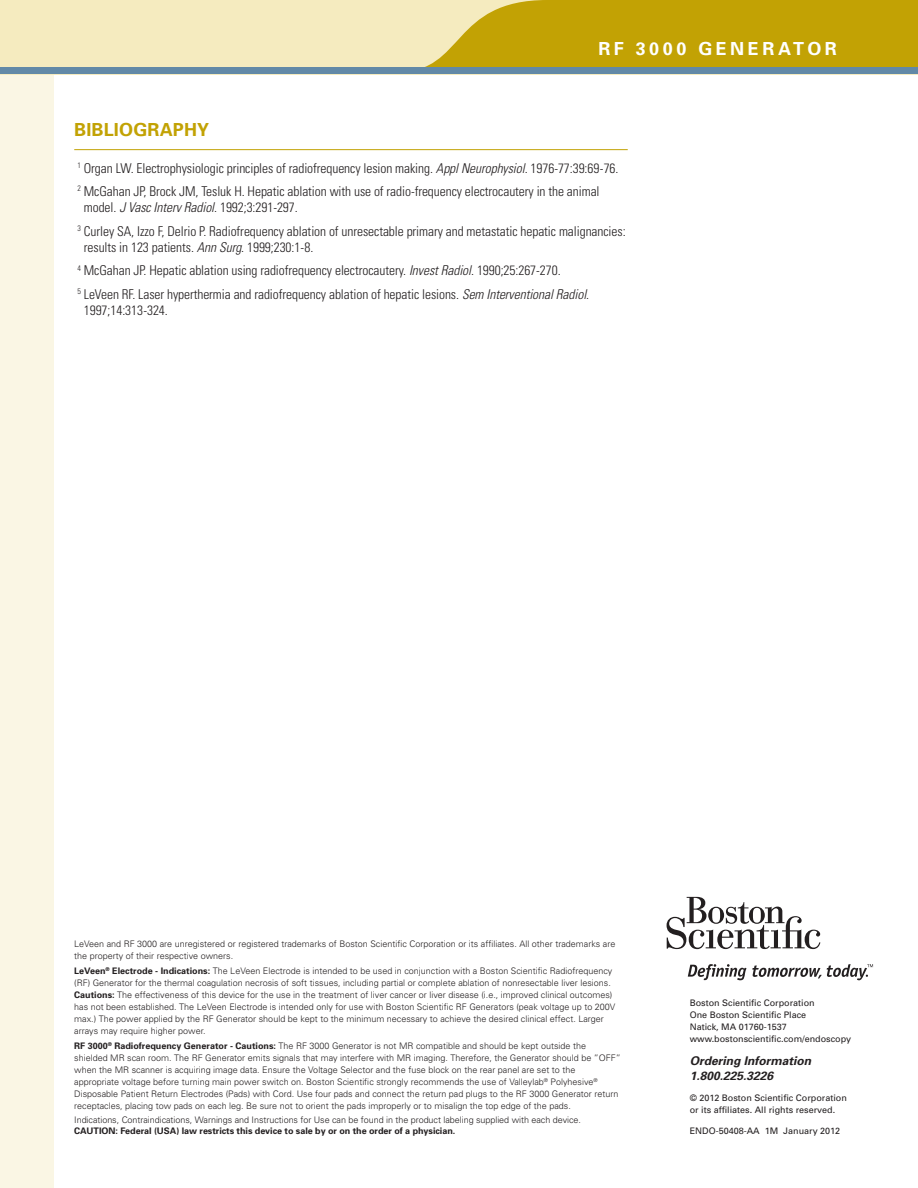
<style>
.page{position:relative;width:918px;height:1188px;background:#fff}
.page>*{position:absolute;margin:0;border:0;box-sizing:border-box;transform-origin:0 0}
.t1{font:700 18px "Univers";letter-spacing:.195em;color:#fff}
.t2{font:700 18px "Univers";letter-spacing:.01em;color:#c2a204}
.t3{font:300 condensed 13.5px/23.2px "Univers";letter-spacing:-.005em;color:#231f20}
.t4{font:italic 700 12px/15px "Univers";color:#231f20}
.t5{font:300 9px/12px "Univers";color:#231f20}
.t6{font:9px/12px "Univers";color:#231f20}
.t7{font:700 9px "Univers";letter-spacing:-.005em;color:#231f20}
.s1{font-style:italic}
.s2{font-weight:700}
</style>
<div class="page">
<div style="left:0;top:0;width:54px;height:1188px;background:#faf6e4"></div>
<svg style="left:0;top:0;width:918px;height:68px;fill:#f5ebbf"></svg>
<div style="left:0;top:68px;width:918px;height:6px;background:#6289a7"></div>
<hr style="left:74px;top:149px;width:554px;height:1px;background:#c2a204">
<svg style="left:688px;top:964px;width:185px;height:16px"></svg>
<svg style="left:667px;top:897px;width:153px;height:52px"></svg>
<h1 class="t1" style="left:598px;top:38px;width:14px">RF</h1>
<h1 class="t1" style="left:636px;top:38px;width:203px">3000 Generator</h1>
<h1 class="t2" style="left:74px;top:119px;width:137px">Bi bliog raphy</h1>
<h2 class="t3" style="left:77px;top:156px;width:543px"><sup>1</sup> Organ LW. Electrophysiologic principles of radiofrequency lesion making. <span class="s1">Appl Neurophysiol</span>. 1976-77:39:69-76.<br><sup>2</sup> McGahan JP, Brock JM, Tesluk H. Hepatic ablation with use of radio-frequency electrocautery in the animal</h2>
<h2 class="t3" style="left:77px;top:196px;width:550px;text-indent:6px">model. <span class="s1">J Vasc Interv Radiol</span>. 1992;3:291-297.<br><sup>3</sup> Curley SA, Izzo F, Delrio P. Radiofrequency ablation of unresectable primary and metastatic hepatic malignancies:</h2>
<p class="t3" style="left:77px;top:236px;width:513px;text-indent:6px">results in 123 patients. <span class="s1">Ann Surg</span>. 1999;230:1-8.<br><sup>4</sup> McGahan JP. Hepatic ablation using radiofrequency electrocautery. <span class="s1">Invest Radiol</span>. 1990;25:267-270.<br><sup>5</sup> LeVeen RF. Laser hyperthermia and radiofrequency ablation of hepatic lesions. <span class="s1">Sem Interventional Radiol</span>.</p>
<h2 class="t3" style="left:84px;top:299px;width:86px">1997;14:313-324.</h2>
<p class="t5" style="left:74px;top:937px;width:543px">LeVeen and RF 3000 are unregistered or registered trademarks of Boston Scientific Corporation or its affiliates. All other trademarks are the property of their respective owners.</p>
<p class="t5" style="left:74px;top:965px;width:543px"><span class="s2">LeVeen</span><sup>®</sup> <span class="s2">Electrode - Indications:</span> The LeVeen Electrode is intended to be used in conjunction with a Boston Scientific Radiofrequency (RF) Generator for the thermal coagulation necrosis of soft tissues, including partial or complete ablation of nonresectable liver lesions.<br><span class="s2">Cautions:</span> The effectiveness of this device for the use in the treatment of liver cancer or liver disease (i.e., improved clinical outcomes) has not been established. The LeVeen Electrode is intended only for use with Boston Scientific RF Generators (peak voltage up to 200V max.) The power applied by the RF Generator should be kept to the minimum necessary to achieve the desired clinical effect. Larger arrays may require higher power.</p>
<p class="t5" style="left:74px;top:1040px;width:548px"><span class="s2">RF 3000</span><sup>®</sup> <span class="s2">Radiofrequency Generator - Cautions:</span> The RF 3000 Generator is not MR compatible and should be kept outside the shielded MR scan room. The RF Generator emits signals that may interfere with MR imaging. Therefore, the Generator should be ”OFF” when the MR scanner is acquiring image data. Ensure the Voltage Selector and the fuse block on the rear panel are set to the appropriate voltage before turning main power switch on. Boston Scientific strongly recommends the use of Valleylab<sup>®</sup> Polyhesive<sup>® </sup>Disposable Patient Return Electrodes (Pads) with Cord. Use four pads and connect the return pad plugs to the RF 3000 Generator return receptacles, placing tow pads on each leg. Be sure not to orient the pads improperly or to misalign the top edge of the pads.</p>
<p class="t5" style="left:74px;top:1114px;width:508px">Indications, Contraindications, Warnings and Instructions for Use can be found in the product labeling supplied with each device.</p>
<p class="t7" style="left:74px;top:1125px;width:383px">Caution: Federal (USA) law restricts this device to sale by or on the order of a physician.</p>
<p class="t6" style="left:690px;top:997px;width:163px">Boston Scientific Corporation<br>One Boston Scientific Place<br>Natick, MA 01760-1537 www.bostonscientific.com/endoscopy</p>
<h3 class="t4" style="left:690px;top:1053px;width:123px">Ordering Information<br>1.800.225.3226</h3>
<p class="t6" style="left:690px;top:1092px;width:159px">© 2012 Boston Scientific Corporation or its affiliates. All rights reserved.</p>
<p class="t6" style="left:690px;top:1125px;width:152px">ENDO-50408-AA 1M January 2012</p>
</div>
